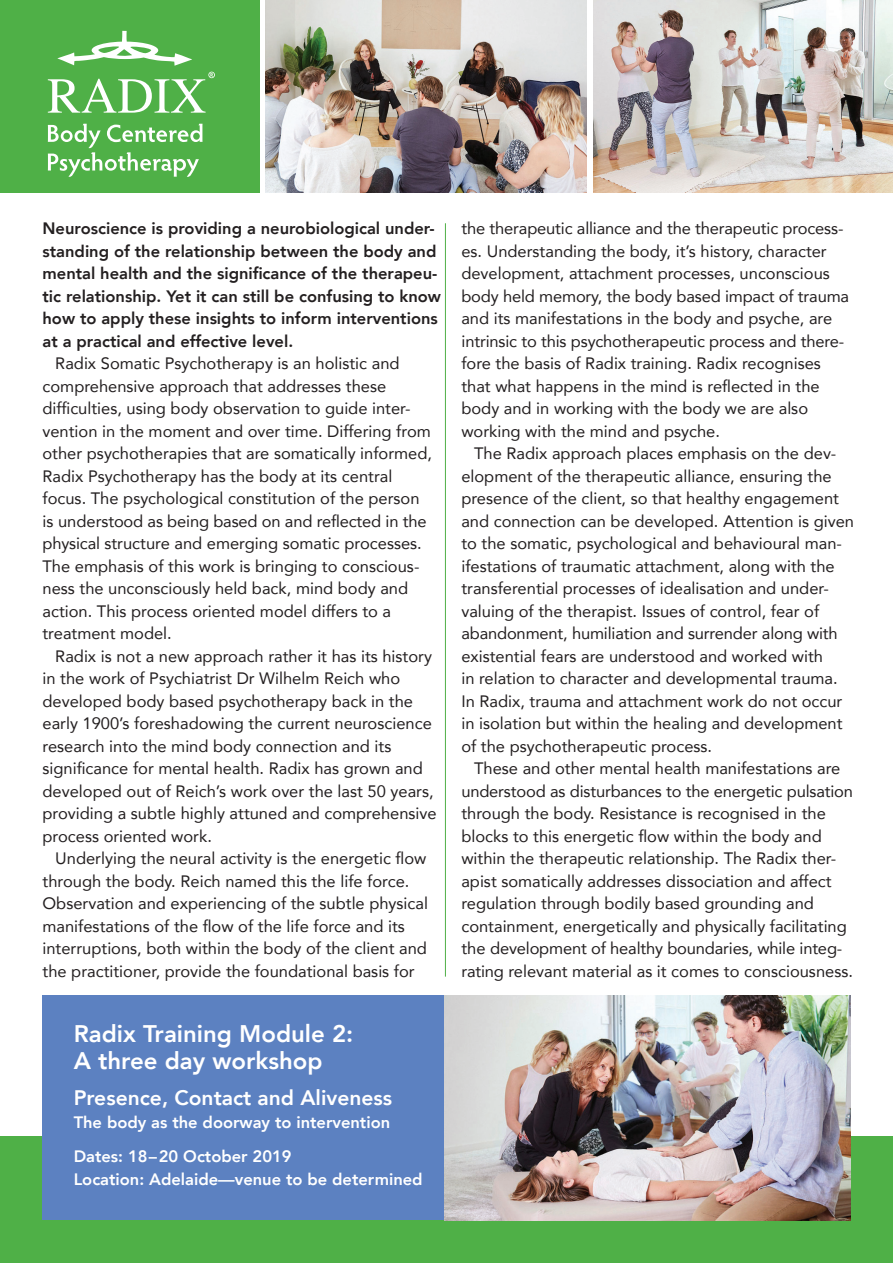
<style>
.page{position:relative;width:893px;height:1263px;background:#fff}
.page>*{position:absolute;margin:0;border:0;box-sizing:border-box;transform-origin:0 0}
.heading_boxed_whit{font:800 24px "Avenir";color:#fff}
.Boxed_white_body{font:800 21px "Avenir";color:#fff}
.Body{font:16.5px/22.5px "Avenir";color:#231f20}
.intro_text{font:800 16.5px/22.5px "Avenir";color:#231f20}
.Boxed_white_body-2{font:800 16.5px/34.5px "Avenir";color:#fff}
</style>
<div class="page">
<div style="left:0;top:0;width:259px;height:192px;background:#4fb047"></div>
<svg style="left:48px;top:124px;width:155px;height:53px"></svg>
<svg style="left:48px;top:72px;width:167px;height:41px"></svg>
<svg style="left:57px;top:31px;width:135px;height:35px"></svg>
<div style="left:0;top:1136px;width:893px;height:127px;background:#4fb047"></div>
<hr style="left:445px;top:223px;width:1px;height:754px;background:#4fb047">
<div style="left:43px;top:995px;width:406px;height:224px;background:#5c81c1"></div>
<img style="left:266px;top:0;width:321px;height:192px">
<img style="left:593px;top:0;width:300px;height:192px">
<img style="left:445px;top:995px;width:405px;height:225px">
<p class="intro_text" style="left:43px;top:217px;width:400px">Neuroscience is providing a neurobiological under&shy;standing of the relationship between the body and mental health and the significance of the therapeu&shy;tic relationship. Yet it can still be confusing to know how to apply these insights to inform interventions at a practical and effective level.</p>
<p class="Body" style="left:43px;top:352px;width:391px;text-indent:13px">Radix Somatic Psychotherapy is an holistic and comprehensive approach that addresses these difficulties, using body observation to guide inter&shy;vention in the moment and over time. Differing from other psychotherapies that are somatically informed, Radix Psychotherapy has the body at its central focus. The psychological constitution of the person is understood as being based on and reflected in the physical structure and emerging somatic processes.<br>The emphasis of this work is bringing to conscious&shy;ness the unconsciously held back, mind body and action. This process oriented model differs to a treatment model.</p>
<p class="Body" style="left:43px;top:644px;width:396px;text-indent:13px">Radix is not a new approach rather it has its history in the work of Psychiatrist Dr Wilhelm Reich who developed body based psychotherapy back in the early 1900’s foreshadowing the current neuroscience research into the mind body connection and its significance for mental health. Radix has grown and developed out of Reich’s work over the last 50 years, providing a subtle highly attuned and comprehensive process oriented work.</p>
<p class="Body" style="left:43px;top:847px;width:387px;text-indent:13px">Underlying the neural activity is the energetic flow through the body. Reich named this the life force.<br>Observation and experiencing of the subtle physical manifestations of the flow of the life force and its interruptions, both within the body of the client and the practitioner, provide the foundational basis for</p>
<p class="heading_boxed_whit" style="left:74px;top:1015px;width:281px">Radix Training Module 2:</p>
<p class="heading_boxed_whit" style="left:74px;top:1042px;width:250px">A three day workshop</p>
<p class="Boxed_white_body" style="left:74px;top:1081px;width:320px">Presence, Contact and Aliveness</p>
<p class="Boxed_white_body-2" style="left:74px;top:1105px;width:318px">The body as the doorway to intervention<br>Dates: 18–20 October 2019</p>
<p class="Boxed_white_body-2" style="left:74px;top:1162px;width:350px">Location: Adelaide—venue to be determined</p>
<p class="Body" style="left:461px;top:217px;width:389px">the therapeutic alliance and the therapeutic process&shy;es. Understanding the body, it’s history, character development, attachment processes, unconscious body held memory, the body based impact of trauma and its manifestations in the body and psyche, are intrinsic to this psychotherapeutic process and there&shy;fore the basis of Radix training. Radix recognises that what happens in the mind is reflected in the body and in working with the body we are also working with the mind and psyche.</p>
<p class="Body" style="left:461px;top:442px;width:394px;text-indent:13px">The Radix approach places emphasis on the dev&shy;elopment of the therapeutic alliance, ensuring the presence of the client, so that healthy engagement and connection can be developed. Attention is given to the somatic, psychological and behavioural man&shy;ifestations of traumatic attachment, along with the transferential processes of idealisation and under&shy;valuing of the therapist. Issues of control, fear of abandonment, humiliation and surrender along with existential fears are understood and worked with<br>in relation to character and developmental trauma.<br>In Radix, trauma and attachment work do not occur in isolation but within the healing and development of the psychotherapeutic process.</p>
<p class="Body" style="left:461px;top:757px;width:393px;text-indent:13px">These and other mental health manifestations are understood as disturbances to the energetic pulsation through the body. Resistance is recognised in the blocks to this energetic flow within the body and within the therapeutic relationship. The Radix ther&shy;apist somatically addresses dissociation and affect regulation through bodily based grounding and containment, energetically and physically facilitating the development of healthy boundaries, while integ&shy;rating relevant material as it comes to consciousness.</p>
</div>
